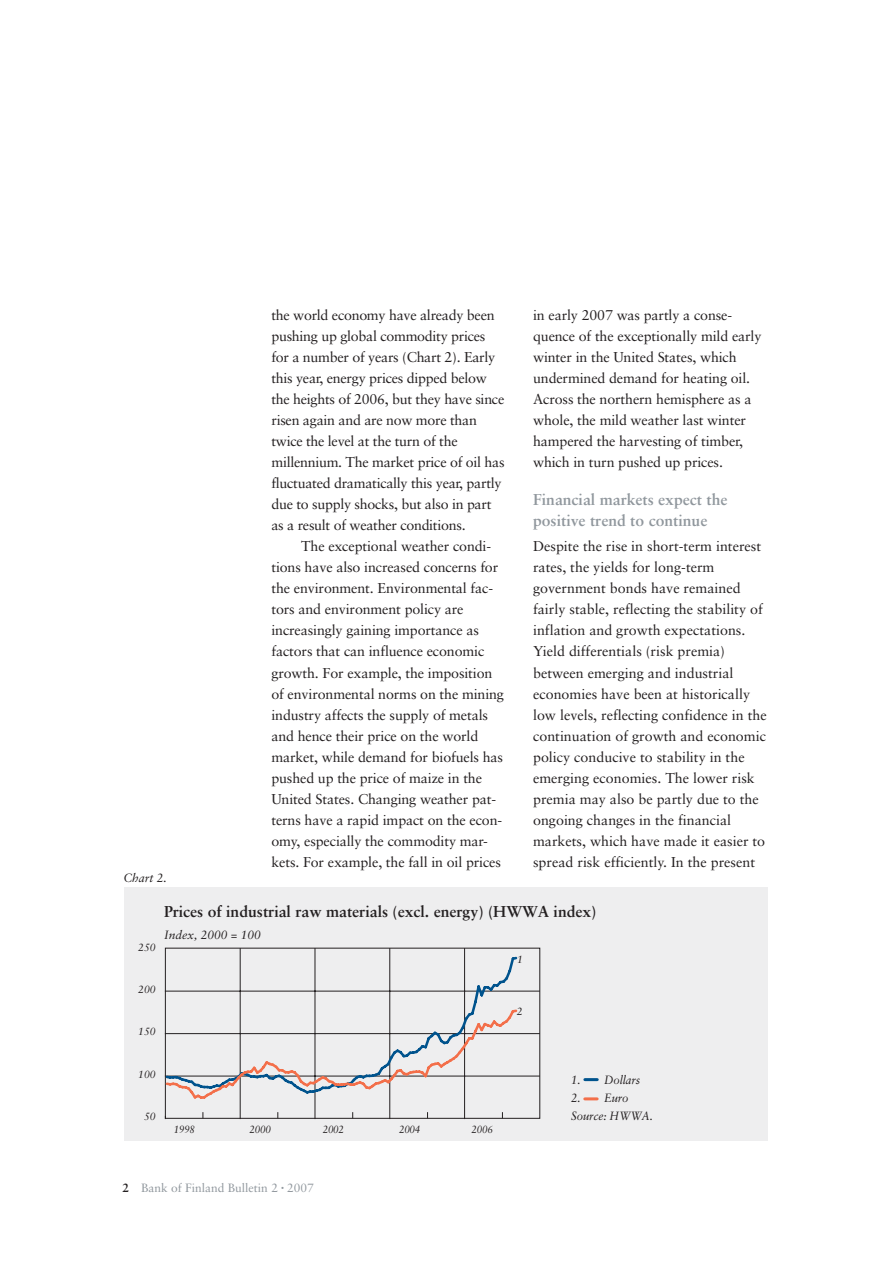
<style>
.page{position:relative;width:896px;height:1266px;background:#fff}
.page>*{position:absolute;margin:0;border:0;box-sizing:border-box;transform-origin:0 0}
.t1{font:700 15.75px "Sabon";color:#231f20}
.t2{font:700 15.75px/21px "Sabon";color:#90979d}
.t3{font:14.25px/21px "Sabon";letter-spacing:-.01em;color:#231f20}
.t4{font:12px "Sabon";color:#90979d}
.t5{font:italic 12px/18px "Sabon";letter-spacing:-.01em;color:#231f20;scale:.95 1}
.t6{font:italic 12px "Sabon";letter-spacing:-.01em;color:#231f20}
.t7{font:italic 10.5px "Sabon";letter-spacing:-.025em;color:#231f20;scale:.94 1}
.t8{font:italic 10.5px "Sabon";letter-spacing:-.025em;color:#231f20}
.s1{font-weight:700;color:#231f20}
.s2{font-size:6px}
</style>
<div class="page">
<div style="left:123px;top:887px;width:644px;height:253px;background:#eeeeef"></div>
<svg style="left:584px;top:1078px;width:13px;height:3px"></svg>
<svg style="left:584px;top:1097px;width:13px;height:3px"></svg>
<hr style="left:165px;top:1075px;width:374px;height:1px;background:#231f20">
<hr style="left:165px;top:1033px;width:374px;height:1px;background:#231f20">
<hr style="left:165px;top:990px;width:374px;height:1px;background:#231f20">
<hr style="left:240px;top:948px;width:1px;height:170px;background:#231f20">
<hr style="left:315px;top:948px;width:1px;height:170px;background:#231f20">
<hr style="left:389px;top:948px;width:1px;height:170px;background:#231f20">
<hr style="left:464px;top:948px;width:1px;height:170px;background:#231f20">
<svg style="left:164px;top:955px;width:355px;height:52px"></svg>
<svg style="left:164px;top:1007px;width:355px;height:93px"></svg>
<p class="t6" style="left:123px;top:872px;width:45px">Chart 2.</p>
<p class="t3" style="left:271px;top:306px;width:225px">the world economy have already been</p>
<p class="t3" style="left:271px;top:327px;width:215px">pushing up global commodity prices</p>
<p class="t3" style="left:271px;top:348px;width:225px">for a number of years (Chart 2). Early</p>
<p class="t3" style="left:271px;top:369px;width:217px">this year, energy prices dipped below</p>
<p class="t3" style="left:271px;top:390px;width:234px">the heights of 2006, but they have since</p>
<p class="t3" style="left:271px;top:411px;width:207px">risen again and are now more than</p>
<p class="t3" style="left:271px;top:432px;width:188px">twice the level at the turn of the</p>
<p class="t3" style="left:271px;top:453px;width:235px">millennium. The market price of oil has</p>
<p class="t3" style="left:271px;top:474px;width:232px">fluctuated dramatically this year, partly</p>
<p class="t3" style="left:271px;top:495px;width:221px">due to supply shocks, but also in part</p>
<p class="t3" style="left:271px;top:516px;width:196px">as a result of weather conditions.</p>
<p class="t3" style="left:301px;top:537px;width:191px">The exceptional weather condi-</p>
<p class="t3" style="left:271px;top:558px;width:228px">tions have also increased concerns for</p>
<p class="t3" style="left:271px;top:579px;width:223px">the environment. Environmental fac-</p>
<p class="t3" style="left:271px;top:600px;width:194px">tors and environment policy are</p>
<p class="t3" style="left:271px;top:621px;width:209px">increasingly gaining importance as</p>
<p class="t3" style="left:271px;top:642px;width:214px">factors that can influence economic</p>
<p class="t3" style="left:271px;top:663px;width:222px">growth. For example, the imposition</p>
<p class="t3" style="left:271px;top:684px;width:234px">of environmental norms on the mining</p>
<p class="t3" style="left:271px;top:705px;width:218px">industry affects the supply of metals</p>
<p class="t3" style="left:271px;top:726px;width:208px">and hence their price on the world</p>
<p class="t3" style="left:271px;top:747px;width:233px">market, while demand for biofuels has</p>
<p class="t3" style="left:271px;top:768px;width:212px">pushed up the price of maize in the</p>
<p class="t3" style="left:271px;top:789px;width:226px">United States. Changing weather pat-</p>
<p class="t3" style="left:271px;top:810px;width:232px">terns have a rapid impact on the econ-</p>
<p class="t3" style="left:271px;top:831px;width:218px">omy, especially the commodity mar-</p>
<p class="t3" style="left:271px;top:852px;width:231px">kets. For example, the fall in oil prices</p>
<p class="t3" style="left:533px;top:306px;width:230px">in early 2007 was partly a conse&shy;quence of the exceptionally mild early winter in the United States, which undermined demand for heating oil.<br>Across the northern hemisphere as a whole, the mild weather last winter hampered the harvesting of timber, which in turn pushed up prices.</p>
<p class="t2" style="left:533px;top:490px;width:196px">Financial markets expect the positive trend to continue</p>
<p class="t3" style="left:533px;top:537px;width:235px">Despite the rise in short-term interest rates, the yields for long-term government bonds have remained fairly stable, reflecting the stability of inflation and growth expectations.<br>Yield differentials (risk premia) between emerging and industrial economies have been at historically low levels, reflecting confidence in the continuation of growth and economic policy conducive to stability in the emerging economies. The lower risk premia may also be partly due to the ongoing changes in the financial markets, which have made it easier to spread risk efficiently. In the present</p>
<p class="t8" style="left:138px;top:942px;width:19px">250</p>
<p class="t8" style="left:138px;top:985px;width:19px">200</p>
<p class="t8" style="left:138px;top:1027px;width:19px">150</p>
<p class="t8" style="left:138px;top:1069px;width:19px">100</p>
<p class="t8" style="left:144px;top:1111px;width:13px">50</p>
<p class="t1" style="left:164px;top:905px;width:434px">Prices of industrial raw materials (excl. energy) (HWWA index)</p>
<p class="t6" style="left:164px;top:930px;width:98px">Index, 2000 = 100</p>
<p class="t8" style="left:517px;top:955px;width:7px">1</p>
<p class="t8" style="left:517px;top:1006px;width:7px">2</p>
<p class="t7" style="left:174px;top:1125px;width:24px">1998</p>
<p class="t7" style="left:249px;top:1125px;width:24px">2000</p>
<p class="t7" style="left:323px;top:1125px;width:24px">2002</p>
<p class="t7" style="left:399px;top:1125px;width:24px">2004</p>
<p class="t7" style="left:471px;top:1125px;width:24px">2006</p>
<p class="t5" style="left:571px;top:1071px;width:74px">1. Dollars</p>
<p class="t5" style="left:571px;top:1089px;width:87px">2. Euro<br>Source: HWWA.</p>
<p class="t4" style="left:122px;top:1182px;width:193px"><span class="s1">2</span> Bank of Finland Bulletin 2 <span class="s2">•</span> 2007</p>
</div>
